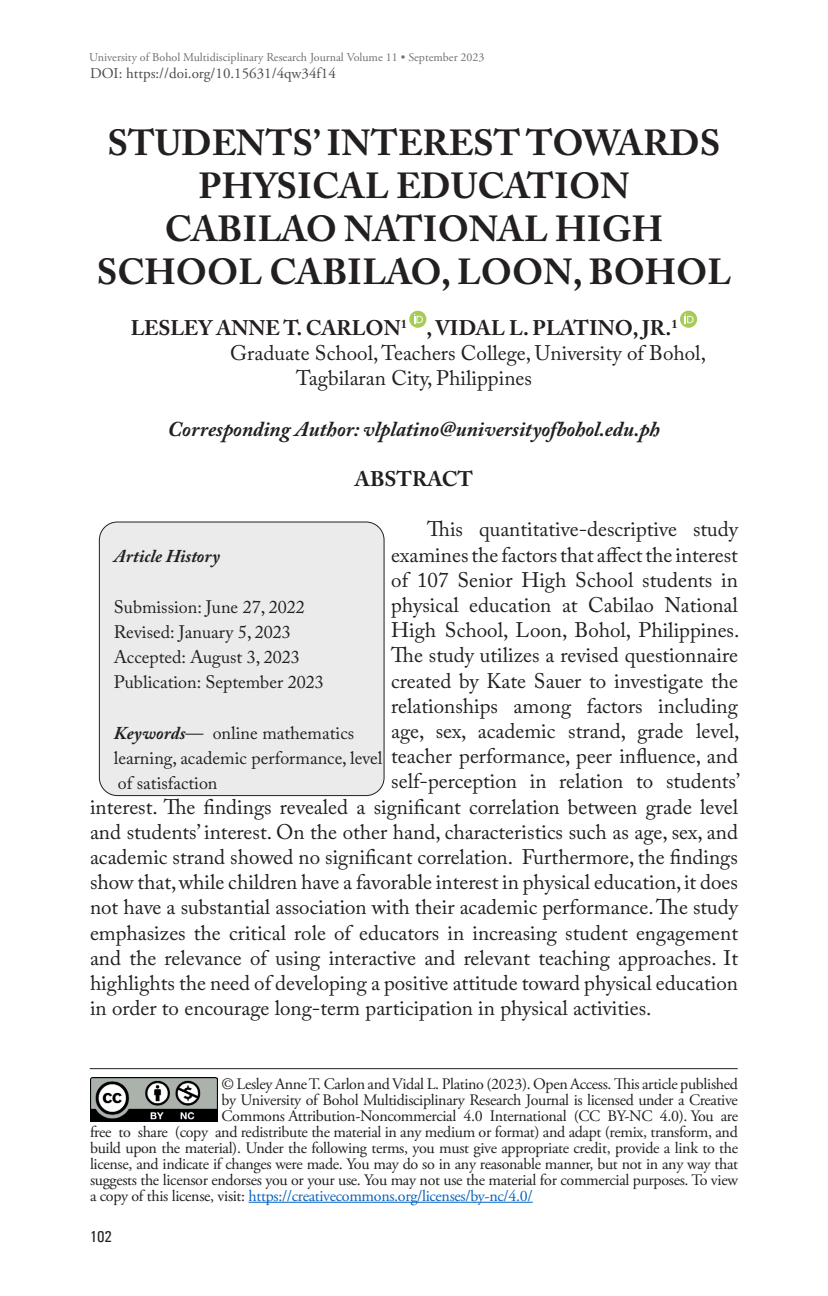
<style>
.page{position:relative;width:828px;height:1296px;background:#fff}
.page>*{position:absolute;margin:0;border:0;box-sizing:border-box;transform-origin:0 0}
.t1{font:700 36px/43.2px "Adobe Caslon Pro";color:#231f20;text-align:center}
.t2{font:21px/25.2px "Adobe Caslon Pro";color:#231f20}
.t3{font:italic 700 21px "Adobe Caslon Pro";color:#231f20}
.t4{font:700 21px "Adobe Caslon Pro";color:#231f20}
.t5{font:18px/25.2px "Adobe Caslon Pro";color:#231f20}
.t6{font:italic 700 18px "Adobe Caslon Pro";color:#231f20}
.t7{font:16px "Adobe Garamond Pro";letter-spacing:-.02em;color:#231f20}
.t8{font:16px "Adobe Garamond Pro";letter-spacing:-.02em;color:#0563c1}
.t9{font:500 16px "Univers Condensed";color:#231f20}
.t10{font:15px "Adobe Garamond Pro";color:#4b4c4d}
.t11{font:12px "Adobe Garamond Pro";color:#57585a}
.s1{font-weight:700;font-style:italic}
.s2{color:#231f20}
</style>
<div class="page">
<div style="left:409px;top:311px;width:17px;height:17px;background:#a7cb57;border-radius:50%"></div>
<svg style="left:414px;top:314px;width:9px;height:9px"></svg>
<svg style="left:680px;top:311px;width:17px;height:17px"></svg>
<svg style="left:685px;top:314px;width:9px;height:9px"></svg>
<hr style="left:90px;top:1068px;width:648px;height:1px;background:#231f20">
<hr style="left:249px;top:1202px;width:284px;height:1px;background:#0563c1">
<img style="left:91px;top:1078px;width:126px;height:44px">
<div style="left:99px;top:522px;width:285px;height:274px;background:#ebebec;border-radius:18px"></div>
<div style="left:99px;top:522px;width:285px;height:274px;border:1px solid #231f20;border-radius:18px"></div>
<p class="t11" style="left:89px;top:50px;width:397px">University of Bohol Multidisciplinary Research Journal Volume 11 • September 2023</p>
<p class="t10" style="left:90px;top:64px;width:247px">DOI: https://doi.org/10.15631/4qw34f14</p>
<p class="t1" style="left:108px;top:121px;width:614px">STUDENTS’ INTEREST TOWARDS<br>PHYSICAL EDUCATION</p>
<p class="t1" style="left:97px;top:207px;width:636px">CABILAO NATIONAL HIGH<br>SCHOOL CABILAO, LOON, BOHOL</p>
<p class="t4" style="left:131px;top:315px;width:548px">LESLEY ANNE T. CARLON<sup>1</sup> , VIDAL L. PLATINO, JR.<sup>1</sup></p>
<p class="t2" style="left:296px;top:340px;width:411px;text-indent:-66px">Graduate School, Teachers College, University of Bohol,<br>Tagbilaran City, Philippines</p>
<p class="t3" style="left:168px;top:416px;width:494px">Corresponding Author: vlplatino@universityofbohol.edu.ph</p>
<p class="t4" style="left:355px;top:466px;width:120px">ABSTRACT</p>
<p class="t2" style="left:427px;top:517px;width:312px">This quantitative-descriptive study</p>
<p class="t2" style="left:391px;top:542px;width:348px">examines the factors that affect the interest</p>
<p class="t2" style="left:391px;top:567px;width:348px">of 107 Senior High School students in</p>
<p class="t2" style="left:391px;top:592px;width:348px">physical education at Cabilao National</p>
<p class="t2" style="left:391px;top:617px;width:350px">High School, Loon, Bohol, Philippines.</p>
<p class="t2" style="left:391px;top:643px;width:348px">The study utilizes a revised questionnaire</p>
<p class="t2" style="left:391px;top:668px;width:348px">created by Kate Sauer to investigate the</p>
<p class="t2" style="left:391px;top:693px;width:348px">relationships among factors including</p>
<p class="t2" style="left:391px;top:718px;width:350px">age, sex, academic strand, grade level,</p>
<p class="t2" style="left:391px;top:743px;width:348px">teacher performance, peer influence, and</p>
<p class="t2" style="left:391px;top:769px;width:350px">self-perception in relation to students’</p>
<p class="t2" style="left:90px;top:794px;width:650px">interest. The findings revealed a significant correlation between grade level</p>
<p class="t2" style="left:90px;top:819px;width:650px">and students’ interest. On the other hand, characteristics such as age, sex, and</p>
<p class="t2" style="left:90px;top:844px;width:649px">academic strand showed no significant correlation. Furthermore, the findings</p>
<p class="t2" style="left:90px;top:869px;width:649px">show that, while children have a favorable interest in physical education, it does</p>
<p class="t2" style="left:90px;top:895px;width:649px">not have a substantial association with their academic performance. The study</p>
<p class="t2" style="left:90px;top:920px;width:650px">emphasizes the critical role of educators in increasing student engagement</p>
<p class="t2" style="left:90px;top:945px;width:650px">and the relevance of using interactive and relevant teaching approaches. It</p>
<p class="t2" style="left:90px;top:970px;width:649px">highlights the need of developing a positive attitude toward physical education</p>
<p class="t2" style="left:90px;top:995px;width:563px">in order to encourage long-term participation in physical activities.</p>
<p class="t6" style="left:114px;top:546px;width:108px">Article History</p>
<p class="t5" style="left:114px;top:594px;width:192px">Submission: June 27, 2022</p>
<p class="t5" style="left:114px;top:619px;width:179px">Revised: January 5, 2023</p>
<p class="t5" style="left:114px;top:644px;width:187px">Accepted: August 3, 2023</p>
<p class="t5" style="left:114px;top:670px;width:211px">Publication: September 2023</p>
<p class="t5" style="left:114px;top:720px;width:270px"><span class="s1">Keywords</span>— online mathematics learning, academic performance, level of satisfaction</p>
<p class="t7" style="left:222px;top:1074px;width:518px">© Lesley Anne T. Carlon and Vidal L. Platino (2023). Open Access. This article published</p>
<p class="t7" style="left:222px;top:1090px;width:518px">by University of Bohol Multidisciplinary Research Journal is licensed under a Creative</p>
<p class="t7" style="left:222px;top:1106px;width:518px">Commons Attribution-Noncommercial 4.0 International (CC BY-NC 4.0). You are</p>
<p class="t7" style="left:90px;top:1122px;width:649px">free to share (copy and redistribute the material in any medium or format) and adapt (remix, transform, and</p>
<p class="t7" style="left:90px;top:1138px;width:650px">build upon the material). Under the following terms, you must give appropriate credit, provide a link to the</p>
<p class="t7" style="left:90px;top:1154px;width:650px">license, and indicate if changes were made. You may do so in any reasonable manner, but not in any way that</p>
<p class="t7" style="left:90px;top:1170px;width:650px">suggests the licensor endorses you or your use. You may not use the material for commercial purposes. To view</p>
<p class="t8" style="left:90px;top:1186px;width:444px"><span class="s2">a copy of this license, visit:</span> https://creativecommons.org/licenses/by-nc/4.0/</p>
<p class="t9" style="left:90px;top:1227px;width:24px">102</p>
</div>
